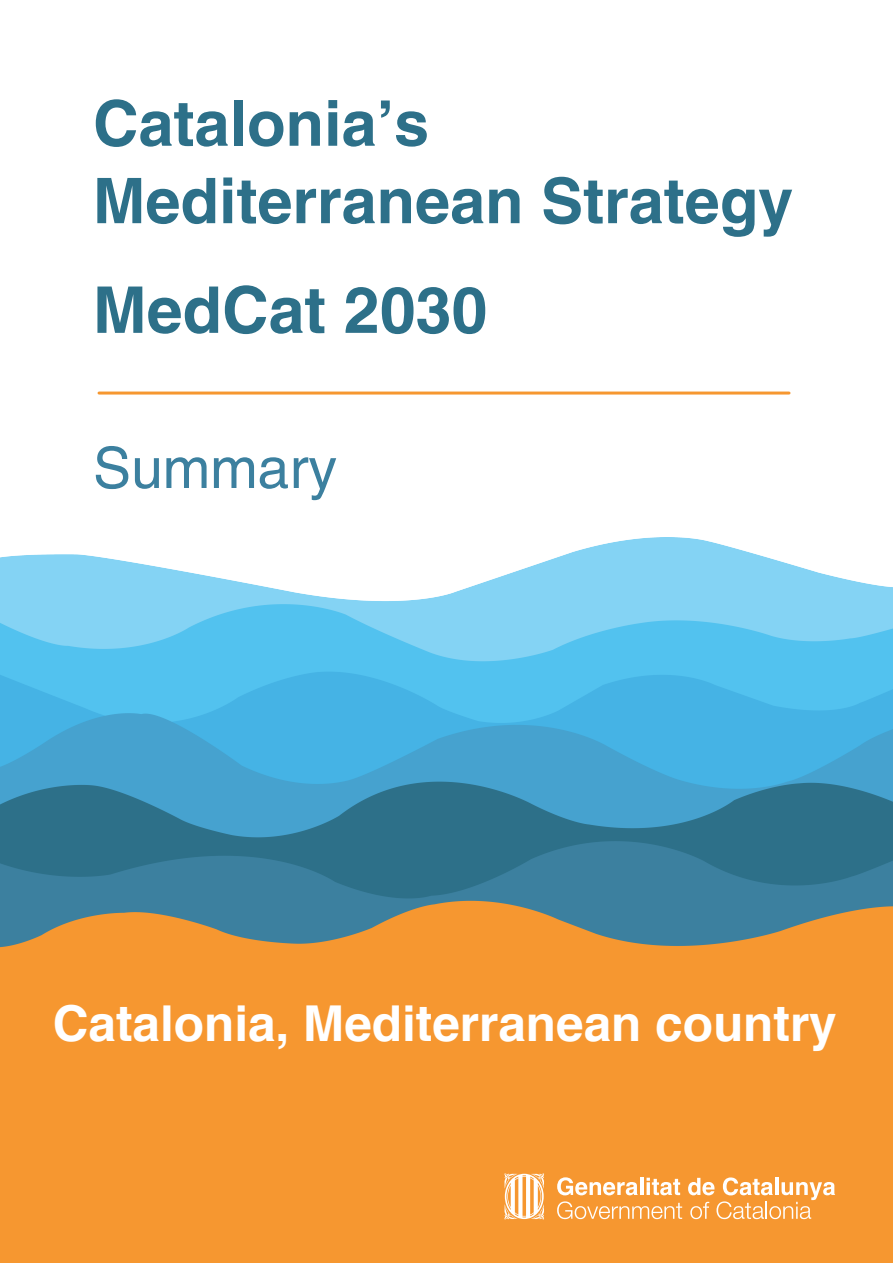
<style>
.page{position:relative;width:893px;height:1263px;background:#fff}
.page>*{position:absolute;margin:0;border:0;box-sizing:border-box;transform-origin:0 0}
.t1{font:700 64.5px "Helvetica";color:#2d7089}
.t2{font:700 63px/77.4px "Helvetica";color:#2d7089}
.t3{font:57px "Helvetica";color:#3c809f}
.t4{font:700 49.5px "Helvetica";color:#fff}
</style>
<div class="page">
<img style="left:0;top:538px;width:893px;height:725px">
<hr style="left:99px;top:392px;width:690px;height:3px;background:#f69730">
<svg style="left:557px;top:1201px;width:125px;height:18px;background:#f7ad5d"></svg>
<svg style="left:557px;top:1177px;width:81px;height:18px"></svg>
<hr style="left:640px;top:1178px;width:3px;height:17px;background:#fff">
<svg style="left:647px;top:1178px;width:33px;height:17px"></svg>
<svg style="left:688px;top:1177px;width:147px;height:42px"></svg>
<svg style="left:504px;top:1173px;width:40px;height:46px"></svg>
<p class="t2" style="left:93px;top:84px;width:702px">Catalonia’s<br>Mediterranean Strategy</p>
<p class="t1" style="left:93px;top:271px;width:396px">MedCat 2030</p>
<p class="t3" style="left:93px;top:435px;width:245px">Summary</p>
<p class="t4" style="left:53px;top:993px;width:785px">Catalonia, Mediterranean country</p>
</div>
